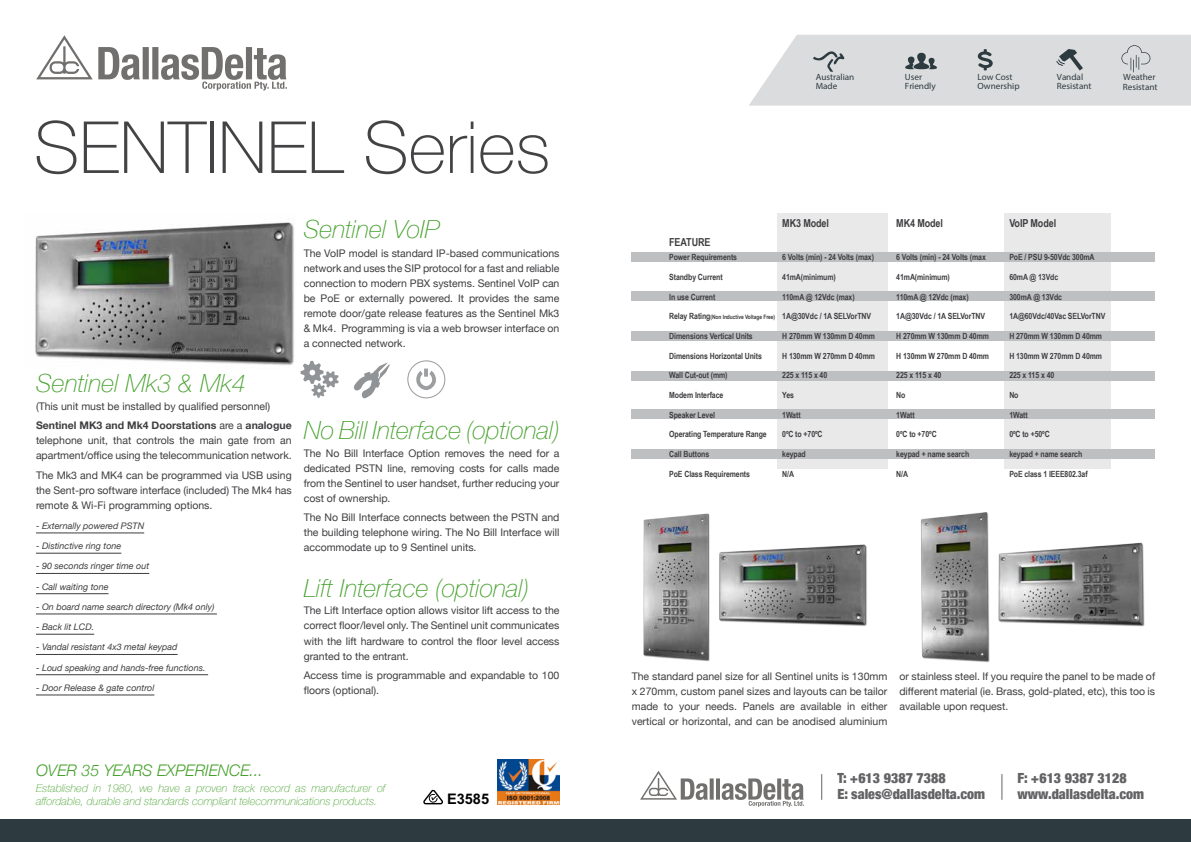
<style>
.page{position:relative;width:1191px;height:842px;background:#fff}
.page>*{position:absolute;margin:0;border:0;box-sizing:border-box;transform-origin:0 0}
.t1{font:100 72px "Helvetica Neue";color:#434345}
.t2{font:italic 100 25px "Helvetica Neue";color:#44a12b}
.t3{font:italic 300 16px "Helvetica Neue";color:#44a12b}
.t4{font:700 14.6px "Arial";color:#000}
.t5{font:900 condensed 14px "Helvetica Neue";color:#636366}
.t6{font:italic 100 11px/13px "Helvetica Neue";color:#44a12b}
.t7{font:700 11px "Arial Narrow";letter-spacing:-.01em;color:#3e3d40}
.t8{font:10.5px/15px "Helvetica Neue";color:#3e3d40;text-align:justify}
.t9{font:italic 9px "Helvetica Neue";color:#3e3d40}
.t10{font:9px/9px "Myriad Pro";color:#2d3b40}
.t11{font:700 8.5px "Arial Narrow";letter-spacing:-.01em;color:#3e3d40}
.s1{font-weight:700}
.s2{font-size:6px}
</style>
<div class="page">
<hr style="left:36px;top:533px;width:108px;height:1px;background:#3e3d40">
<hr style="left:36px;top:553px;width:85px;height:1px;background:#3e3d40">
<hr style="left:36px;top:573px;width:113px;height:1px;background:#3e3d40">
<hr style="left:36px;top:593px;width:73px;height:1px;background:#3e3d40">
<hr style="left:36px;top:614px;width:181px;height:1px;background:#3e3d40">
<hr style="left:36px;top:634px;width:58px;height:1px;background:#3e3d40">
<hr style="left:36px;top:654px;width:142px;height:1px;background:#3e3d40">
<hr style="left:36px;top:674px;width:172px;height:1px;background:#3e3d40">
<hr style="left:36px;top:695px;width:118px;height:1px;background:#3e3d40">
<div style="left:0;top:819px;width:1191px;height:23px;background:#2d3b40"></div>
<svg style="left:36px;top:35px;width:251px;height:55px"></svg>
<svg style="left:300px;top:361px;width:39px;height:37px"></svg>
<svg style="left:354px;top:363px;width:36px;height:36px"></svg>
<svg style="left:414px;top:365px;width:20px;height:28px"></svg>
<div style="left:407px;top:360px;width:38px;height:38px;border:1px solid #9c9e9f;border-radius:50%"></div>
<img style="left:35px;top:222px;width:259px;height:143px">
<svg style="left:640px;top:771px;width:164px;height:36px"></svg>
<svg style="left:1001px;top:774px;width:1px;height:26px"></svg>
<svg style="left:821px;top:774px;width:1px;height:26px"></svg>
<svg style="left:423px;top:790px;width:20px;height:14px"></svg>
<img style="left:497px;top:760px;width:62px;height:45px">
<svg style="left:749px;top:35px;width:442px;height:71px;background:#d8d9da"></svg>
<div style="left:777px;top:213px;width:110px;height:256px;background:#e9e9ea"></div>
<div style="left:1004px;top:213px;width:106px;height:256px;background:#e9e9ea"></div>
<div style="left:631px;top:449px;width:524px;height:10px;background:#bdbfc0"></div>
<div style="left:631px;top:253px;width:524px;height:9px;background:#bdbfc0"></div>
<div style="left:631px;top:292px;width:524px;height:9px;background:#bdbfc0"></div>
<div style="left:631px;top:331px;width:524px;height:10px;background:#bdbfc0"></div>
<div style="left:631px;top:371px;width:524px;height:9px;background:#bdbfc0"></div>
<div style="left:631px;top:409px;width:524px;height:10px;background:#bdbfc0"></div>
<img style="left:722px;top:544px;width:145px;height:82px">
<img style="left:643px;top:513px;width:79px;height:148px">
<img style="left:998px;top:542px;width:147px;height:85px">
<img style="left:921px;top:512px;width:69px;height:151px">
<h1 class="t1" style="left:34px;top:93px;width:518px">SENTINEL Series</h1>
<h2 class="t2" style="left:36px;top:364px;width:211px">Sentinel Mk3 &amp; Mk4</h2>
<p class="t8" style="left:36px;top:397px;width:257px;line-height:19.3px">(This unit must be installed by qualified personnel)<br><span class="s1">Sentinel MK3 and Mk4 Doorstations</span> are a <span class="s1">analogue</span></p>
<p class="t8" style="left:36px;top:434px;width:257px">telephone unit, that controls the main gate from an apartment/office using the telecommunication network.</p>
<p class="t8" style="left:36px;top:468px;width:257px">The Mk3 and MK4 can be programmed via USB using the Sent-pro software interface (included) The Mk4 has remote &amp; Wi-Fi programming options.</p>
<p class="t9" style="left:36px;top:519px;width:110px">- Externally powered PSTN</p>
<p class="t9" style="left:36px;top:539px;width:87px">- Distinctive ring tone</p>
<p class="t9" style="left:36px;top:560px;width:115px">- 90 seconds ringer time out</p>
<p class="t9" style="left:36px;top:580px;width:74px">- Call waiting tone</p>
<p class="t9" style="left:36px;top:600px;width:180px">- On board name search directory (Mk4 only)</p>
<p class="t9" style="left:36px;top:620px;width:60px">- Back lit LCD.</p>
<p class="t9" style="left:36px;top:641px;width:143px">- Vandal resistant 4x3 metal keypad</p>
<p class="t9" style="left:36px;top:661px;width:171px">- Loud speaking and hands-free functions.</p>
<p class="t9" style="left:36px;top:681px;width:120px">- Door Release &amp; gate control</p>
<h2 class="t2" style="left:304px;top:209px;width:137px">Sentinel VoIP</h2>
<p class="t8" style="left:304px;top:246px;width:257px">The VoIP model is standard IP-based communications network and uses the SIP protocol for a fast and reliable connection to modern PBX systems. Sentinel VoIP can be PoE or externally powered. It provides the same remote door/gate release features as the Sentinel Mk3 &amp; Mk4. Programming is via a web browser interface on a connected network.</p>
<h2 class="t2" style="left:304px;top:411px;width:257px">No Bill Interface (optional)</h2>
<p class="t8" style="left:304px;top:446px;width:257px">The No Bill Interface Option removes the need for a dedicated PSTN line, removing costs for calls made from the Sentinel to user handset, further reducing your cost of ownership.</p>
<p class="t8" style="left:304px;top:510px;width:257px">The No Bill Interface connects between the PSTN and the building telephone wiring. The No Bill Interface will accommodate up to 9 Sentinel units.</p>
<h2 class="t2" style="left:304px;top:568px;width:226px">Lift Interface (optional)</h2>
<p class="t8" style="left:304px;top:604px;width:257px">The Lift Interface option allows visitor lift access to the correct floor/level only. The Sentinel unit communicates with the lift hardware to control the floor level access granted to the entrant.</p>
<p class="t8" style="left:304px;top:668px;width:257px">Access time is programmable and expandable to 100 floors (optional).</p>
<h3 class="t3" style="left:36px;top:757px;width:228px">OVER 35 YEARS EXPERIENCE...</h3>
<p class="t6" style="left:36px;top:781px;width:351px">Established in 1980, we have a proven track record as manufacturer of affordable, durable and standards compliant telecommunications products.</p>
<h3 class="t4" style="left:447px;top:791px;width:44px">E3585</h3>
<p class="t10" style="left:815px;top:73px;width:40px">Australian<br>Made</p>
<p class="t10" style="left:905px;top:72px;width:32px">User<br>Friendly</p>
<p class="t10" style="left:1057px;top:73px;width:36px">Vandal<br>Resistant</p>
<p class="t10" style="left:1123px;top:82px;width:36px">Resistant</p>
<p class="t10" style="left:977px;top:72px;width:36px">Low Cost</p>
<p class="t10" style="left:1123px;top:73px;width:34px">Weather</p>
<p class="t10" style="left:977px;top:82px;width:44px">Ownership</p>
<p class="t7" style="left:782px;top:214px;width:48px">MK3 Model</p>
<p class="t7" style="left:896px;top:214px;width:48px">MK4 Model</p>
<p class="t7" style="left:1009px;top:214px;width:48px">VoIP Model</p>
<p class="t7" style="left:669px;top:234px;width:43px">FEATURE</p>
<p class="t11" style="left:669px;top:251px;width:69px">Power Requirements</p>
<p class="t11" style="left:782px;top:251px;width:93px">6 Volts (min) - 24 Volts (max)</p>
<p class="t11" style="left:896px;top:251px;width:91px">6 Volts (min) - 24 Volts (max</p>
<p class="t11" style="left:1009px;top:251px;width:87px">PoE / PSU 9-50Vdc 300mA</p>
<p class="t11" style="left:669px;top:271px;width:55px">Standby Current</p>
<p class="t11" style="left:782px;top:271px;width:55px">41mA(minimum)</p>
<p class="t11" style="left:896px;top:271px;width:55px">41mA(minimum)</p>
<p class="t11" style="left:1009px;top:271px;width:51px">60mA @ 13Vdc</p>
<p class="t11" style="left:669px;top:290px;width:48px">In use Current</p>
<p class="t11" style="left:782px;top:290px;width:74px">110mA @ 12Vdc (max)</p>
<p class="t11" style="left:896px;top:290px;width:74px">110mA @ 12Vdc (max)</p>
<p class="t11" style="left:1009px;top:290px;width:54px">300mA @ 13Vdc</p>
<p class="t11" style="left:669px;top:310px;width:203px">Relay Rating<span class="s2">(Non Inductive Voltage Free)</span> 1A@30Vdc / 1A SELVorTNV</p>
<p class="t11" style="left:896px;top:310px;width:90px">1A@30Vdc / 1A SELVorTNV</p>
<p class="t11" style="left:1009px;top:310px;width:98px">1A@60Vdc/40Vac SELVorTNV</p>
<p class="t11" style="left:669px;top:330px;width:85px">Dimensions Vertical Units</p>
<p class="t11" style="left:782px;top:330px;width:94px">H 270mm W 130mm D 40mm</p>
<p class="t11" style="left:896px;top:330px;width:94px">H 270mm W 130mm D 40mm</p>
<p class="t11" style="left:1009px;top:330px;width:94px">H 270mm W 130mm D 40mm</p>
<p class="t11" style="left:669px;top:349px;width:94px">Dimensions Horizontal Units</p>
<p class="t11" style="left:782px;top:349px;width:94px">H 130mm W 270mm D 40mm</p>
<p class="t11" style="left:896px;top:349px;width:94px">H 130mm W 270mm D 40mm</p>
<p class="t11" style="left:1009px;top:349px;width:94px">H 130mm W 270mm D 40mm</p>
<p class="t11" style="left:669px;top:369px;width:60px">Wall Cut-out (mm)</p>
<p class="t11" style="left:782px;top:369px;width:47px">225 x 115 x 40</p>
<p class="t11" style="left:896px;top:369px;width:47px">225 x 115 x 40</p>
<p class="t11" style="left:1009px;top:369px;width:47px">225 x 115 x 40</p>
<p class="t11" style="left:669px;top:389px;width:56px">Modem Interface</p>
<p class="t11" style="left:782px;top:389px;width:13px">Yes</p>
<p class="t11" style="left:896px;top:389px;width:11px">No</p>
<p class="t11" style="left:1009px;top:389px;width:11px">No</p>
<p class="t11" style="left:669px;top:408px;width:47px">Speaker Level</p>
<p class="t11" style="left:782px;top:408px;width:20px">1Watt</p>
<p class="t11" style="left:896px;top:408px;width:20px">1Watt</p>
<p class="t11" style="left:1009px;top:408px;width:20px">1Watt</p>
<p class="t11" style="left:669px;top:428px;width:99px">Operating Temperature Range</p>
<p class="t11" style="left:782px;top:428px;width:42px">0ºC to +70ºC</p>
<p class="t11" style="left:896px;top:428px;width:42px">0ºC to +70ºC</p>
<p class="t11" style="left:1009px;top:428px;width:42px">0ºC to +50ºC</p>
<p class="t11" style="left:669px;top:448px;width:42px">Call Buttons</p>
<p class="t11" style="left:782px;top:448px;width:25px">keypad</p>
<p class="t11" style="left:896px;top:448px;width:74px">keypad + name search</p>
<p class="t11" style="left:1009px;top:448px;width:74px">keypad + name search</p>
<p class="t11" style="left:669px;top:467px;width:82px">PoE Class Requirements</p>
<p class="t11" style="left:782px;top:467px;width:13px">N/A</p>
<p class="t11" style="left:896px;top:467px;width:13px">N/A</p>
<p class="t11" style="left:1009px;top:467px;width:80px">PoE class 1 IEEE802.3af</p>
<p class="t8" style="left:632px;top:670px;width:257px">The standard panel size for all Sentinel units is 130mm x 270mm, custom panel sizes and layouts can be tailor made to your needs. Panels are available in either vertical or horizontal, and can be anodised aluminium</p>
<p class="t8" style="left:899px;top:670px;width:257px">or stainless steel. If you require the panel to be made of different material (ie. Brass, gold-plated, etc), this too is available upon request.</p>
<h3 class="t5" style="left:837px;top:766px;width:110px">T: +613 9387 7388</h3>
<h3 class="t5" style="left:1017px;top:766px;width:111px">F: +613 9387 3128</h3>
<h3 class="t5" style="left:837px;top:783px;width:149px">E: sales@dallasdelta.com</h3>
<h3 class="t5" style="left:1017px;top:783px;width:128px">www.dallasdelta.com</h3>
</div>
